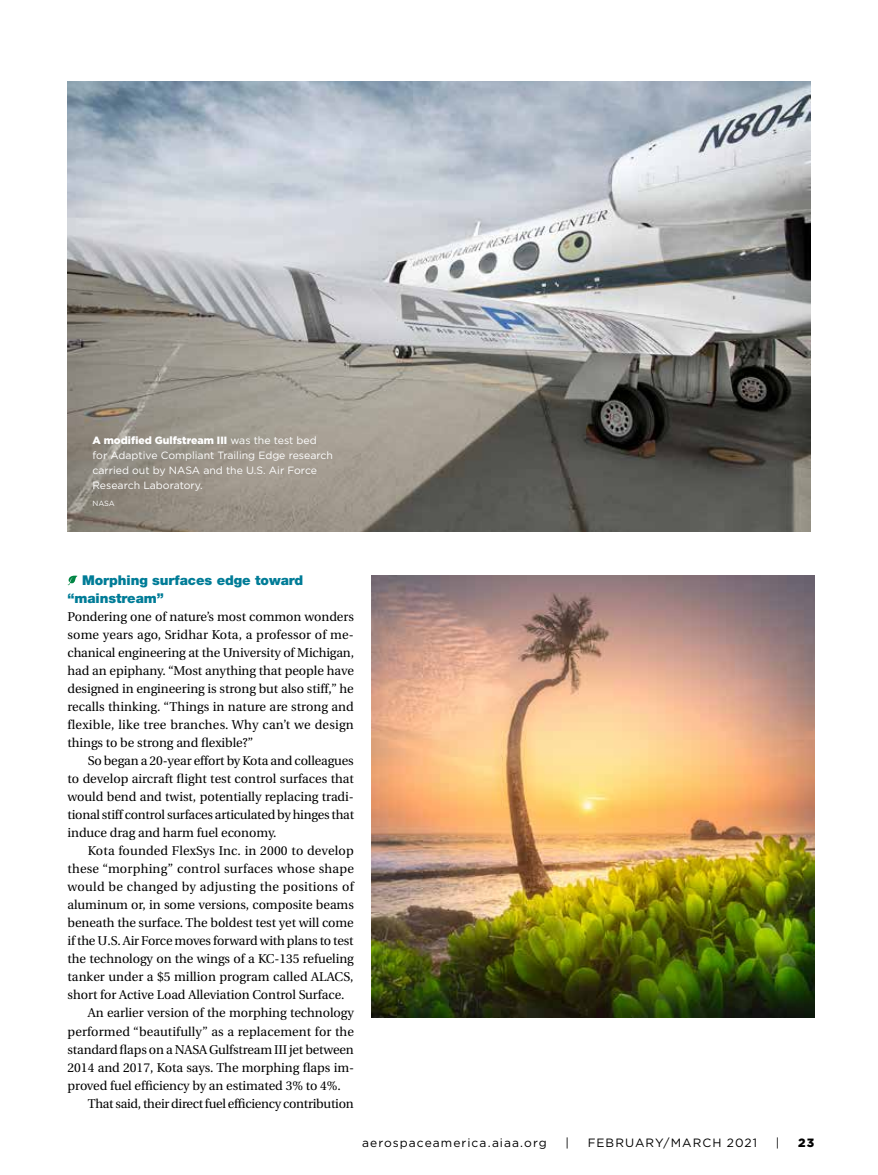
<style>
.page{position:relative;width:878px;height:1175px;background:#fff}
.page>*{position:absolute;margin:0;border:0;box-sizing:border-box;transform-origin:0 0}
.t1{font:900 13.5px/18px "Helvetica Neue LT Std";letter-spacing:-.005em;color:#007c97}
.t2{font:12.75px/18px "Utopia";letter-spacing:-.005em;color:#000;text-align:justify}
.t3{font:12.75px "Utopia";letter-spacing:.015em;color:#000}
.t4{font:12.75px "Utopia";letter-spacing:.02em;color:#000}
.t5{font:12px "Gotham";letter-spacing:.09em;color:#000}
.t6{font:900 12px "Gotham";color:#000}
.t7{font:10.5px/15px "Gotham";color:#fff}
.t8{font:7.5px "Gotham";color:#fff}
.s1{font-weight:900}
</style>
<div class="page">
<svg style="left:68px;top:575px;width:10px;height:10px"></svg>
<img style="left:68px;top:81px;width:742px;height:450px">
<img style="left:372px;top:575px;width:442px;height:442px">
<p class="t7" style="left:92px;top:432px;width:242px"><span class="s1">A modified Gulfstream III</span> was the test bed for Adaptive Compliant Trailing Edge research carried out by NASA and the U.S. Air Force Research Laboratory.</p>
<p class="t8" style="left:92px;top:498px;width:24px">NASA</p>
<p class="t1" style="left:67px;top:571px;width:237px;text-indent:15px">Morphing surfaces edge toward “mainstream”</p>
<p class="t2" style="left:68px;top:608px;width:288px">Pondering one of nature’s most common wonders some years ago, Sridhar Kota, a professor of me&shy;chanical engineering at the University of Michigan, had an epiphany. “Most anything that people have designed in engineering is strong but also stiff,” he recalls thinking. “Things in nature are strong and flexible, like tree branches. Why can’t we design things to be strong and flexible?”</p>
<p class="t2" style="left:68px;top:752px;width:288px;text-indent:20px">So began a 20-year effort by Kota and colleagues to develop aircraft flight test control surfaces that would bend and twist, potentially replacing tradi&shy;tional stiff control surfaces articulated by hinges that induce drag and harm fuel economy.</p>
<p class="t2" style="left:88px;top:842px;width:267px">Kota founded FlexSys Inc. in 2000 to develop</p>
<p class="t3" style="left:68px;top:862px;width:288px">these “morphing” control surfaces whose shape</p>
<p class="t4" style="left:68px;top:880px;width:288px">would be changed by adjusting the positions of</p>
<p class="t2" style="left:68px;top:896px;width:288px">aluminum or, in some versions, composite beams</p>
<p class="t2" style="left:68px;top:914px;width:288px">beneath the surface. The boldest test yet will come</p>
<p class="t2" style="left:68px;top:932px;width:288px">if the U.S. Air Force moves forward with plans to test</p>
<p class="t2" style="left:68px;top:950px;width:288px">the technology on the wings of a KC-135 refueling</p>
<p class="t2" style="left:68px;top:968px;width:287px">tanker under a $5 million program called ALACS,</p>
<p class="t2" style="left:68px;top:986px;width:278px">short for Active Load Alleviation Control Surface.</p>
<p class="t2" style="left:88px;top:1004px;width:267px">An earlier version of the morphing technology</p>
<p class="t2" style="left:68px;top:1022px;width:288px">performed “beautifully” as a replacement for the</p>
<p class="t2" style="left:68px;top:1040px;width:288px">standard flaps on a NASA Gulfstream III jet between</p>
<p class="t2" style="left:68px;top:1058px;width:288px">2014 and 2017, Kota says. The morphing flaps im-</p>
<p class="t2" style="left:68px;top:1076px;width:275px">proved fuel efficiency by an estimated 3% to 4%.</p>
<p class="t2" style="left:88px;top:1094px;width:267px">That said, their direct fuel efficiency contribution</p>
<p class="t5" style="left:362px;top:1135px;width:186px">aerospaceamerica.aiaa.org</p>
<p class="t5" style="left:565px;top:1135px;width:5px">|</p>
<p class="t5" style="left:587px;top:1135px;width:171px">FEBRUARY/MARCH 2021</p>
<p class="t5" style="left:775px;top:1135px;width:5px">|</p>
<p class="t6" style="left:798px;top:1134px;width:18px">23</p>
</div>
